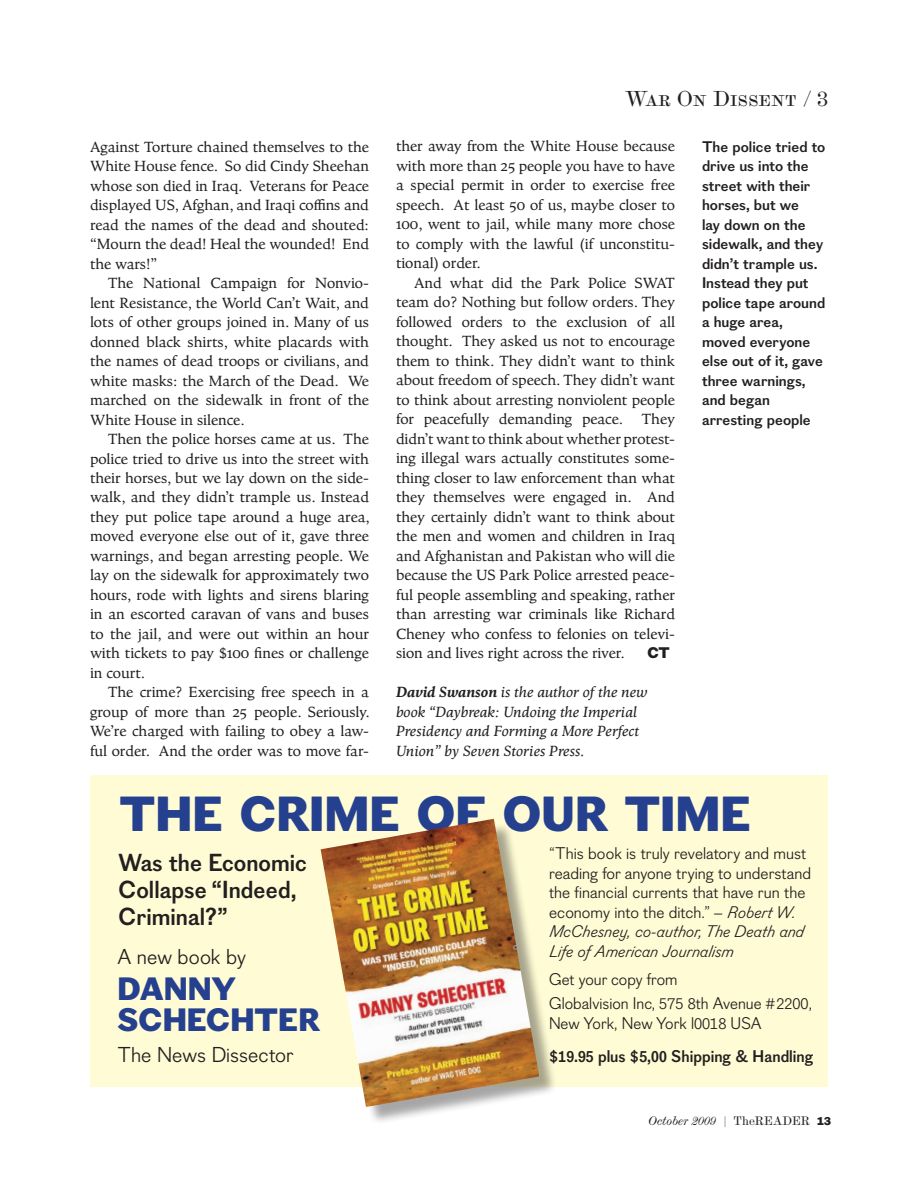
<style>
.page{position:relative;width:918px;height:1188px;background:#fff}
.page>*{position:absolute;margin:0;border:0;box-sizing:border-box;transform-origin:0 0}
.t1{font:800 48px "Figgins Sans";color:#25408f}
.t2{font:800 31.5px/31.5px "Figgins Sans";color:#25408f}
.t3{font:700 24px/27px "Figgins Sans";color:#231f20;scale:.96 1}
.t4{font:21px "Figgins Sans";color:#231f20}
.t5{font:21px "Scotch Modern";color:#231f20}
.t6{font:16.5px/19.5px "Figgins Sans";color:#231f20}
.t7{font:700 16.5px "Figgins Sans";color:#231f20;scale:.95 1}
.t8{font:15px/19.5px "Goodchild Pro";color:#231f20;text-align:justify}
.t9{font:700 15px/19.5px "Figgins Sans";color:#231f20}
.t10{font:italic 15px/19.5px "Goodchild Pro";color:#231f20}
.t11{font:800 15px "Figgins Sans";color:#231f20}
.t12{font:italic 12px "Scotch Modern";color:#231f20}
.s1{font-weight:700}
.s2{font-style:italic}
.s3{font-style:normal}
.s4{font-family:"Figgins Sans";font-weight:800;font-style:normal}
</style>
<div class="page">
<div style="left:90px;top:776px;width:738px;height:312px;background:#fffcd5"></div>
<div style="left:323px;top:821px;width:233px;height:303px;background:#231f20;opacity:.4"></div>
<img style="left:321px;top:819px;width:218px;height:288px">
<p class="t8" style="left:90px;top:137px;width:281px">Against Torture chained themselves to the White House fence. So did Cindy Sheehan whose son died in Iraq. Veterans for Peace displayed US, Afghan, and Iraqi coffins and read the names of the dead and shouted: “Mourn the dead! Heal the wounded! End the wars!”</p>
<p class="t8" style="left:90px;top:273px;width:281px;text-indent:18px">The National Campaign for Nonvio&shy;lent Resistance, the World Can’t Wait, and lots of other groups joined in. Many of us donned black shirts, white placards with the names of dead troops or civilians, and white masks: the March of the Dead. We marched on the sidewalk in front of the White House in silence.</p>
<p class="t8" style="left:90px;top:429px;width:282px;text-indent:18px">Then the police horses came at us. The police tried to drive us into the street with their horses, but we lay down on the side&shy;walk, and they didn’t trample us. Instead they put police tape around a huge area, moved everyone else out of it, gave three warnings, and began arresting people. We lay on the sidewalk for approximately two hours, rode with lights and sirens blaring in an escorted caravan of vans and buses to the jail, and were out within an hour with tickets to pay $100 fines or challenge in court.</p>
<p class="t8" style="left:90px;top:683px;width:281px;text-indent:18px">The crime? Exercising free speech in a group of more than 25 people. Seriously.<br>We’re charged with failing to obey a law&shy;ful order. And the order was to move far-</p>
<h3 class="t5" style="left:625px;top:86px;width:205px">War On Dissent / 3</h3>
<p class="t9" style="left:702px;top:137px;width:125px">The police tried to drive us into the street with their horses, but we<br>lay down on the sidewalk, and they didn’t trample us.<br>Instead they put police tape around a huge area, moved everyone else out of it, gave three warnings, and began arresting people</p>
<p class="t8" style="left:396px;top:137px;width:281px">ther away from the White House because with more than 25 people you have to have a special permit in order to exercise free speech. At least 50 of us, maybe closer to 100, went to jail, while many more chose to comply with the lawful (if unconstitu&shy;tional) order.</p>
<p class="t8" style="left:396px;top:273px;width:281px;text-indent:18px">And what did the Park Police SWAT team do? Nothing but follow orders. They followed orders to the exclusion of all thought. They asked us not to encourage them to think. They didn’t want to think about freedom of speech. They didn’t want to think about arresting nonviolent people for peacefully demanding peace. They didn’t want to think about whether protest&shy;ing illegal wars actually constitutes some&shy;thing closer to law enforcement than what they themselves were engaged in. And they certainly didn’t want to think about the men and women and children in Iraq and Afghanistan and Pakistan who will die because the US Park Police arrested peace&shy;ful people assembling and speaking, rather than arresting war criminals like Richard Cheney who confess to felonies on televi&shy;sion and lives right across the river.</p>
<p class="t11" style="left:647px;top:644px;width:12px">CT</p>
<p class="t10" style="left:396px;top:683px;width:253px"><span class="s1">David Swanson</span> is the author of the new book “Daybreak: Undoing the Imperial Presidency and Forming a More Perfect Union” by Seven Stories Press.</p>
<h1 class="t1" style="left:120px;top:784px;width:627px">THE CRIME OF OUR TIME</h1>
<h3 class="t3" style="left:119px;top:850px;width:198px">Was the Economic<br>Collapse “Indeed,<br>Criminal?”</h3>
<p class="t6" style="left:549px;top:844px;width:264px">“This book is truly revelatory and must reading for anyone trying to understand the financial currents that have run the economy into the ditch.” – <span class="s2">Robert W.<br>McChesney, co-author, The Death and Life of American Journalism</span></p>
<p class="t6" style="left:549px;top:968px;width:265px;line-height:24px">Get your copy from<br>Globalvision Inc, 575 8th Avenue #2200,</p>
<p class="t6" style="left:549px;top:1014px;width:214px">New York, New York l0018 USA</p>
<p class="t7" style="left:549px;top:1046px;width:280px">$19.95 plus $5,00 Shipping &amp; Handling</p>
<h3 class="t4" style="left:118px;top:945px;width:130px">A new book by</h3>
<h2 class="t2" style="left:118px;top:975px;width:199px">DANNY<br>SCHECHTER</h2>
<h3 class="t4" style="left:118px;top:1042px;width:178px">The News Dissector</h3>
<p class="t12" style="left:649px;top:1114px;width:184px">October 2009 <span class="s3">| TheReader</span> <span class="s4">13</span></p>
</div>
